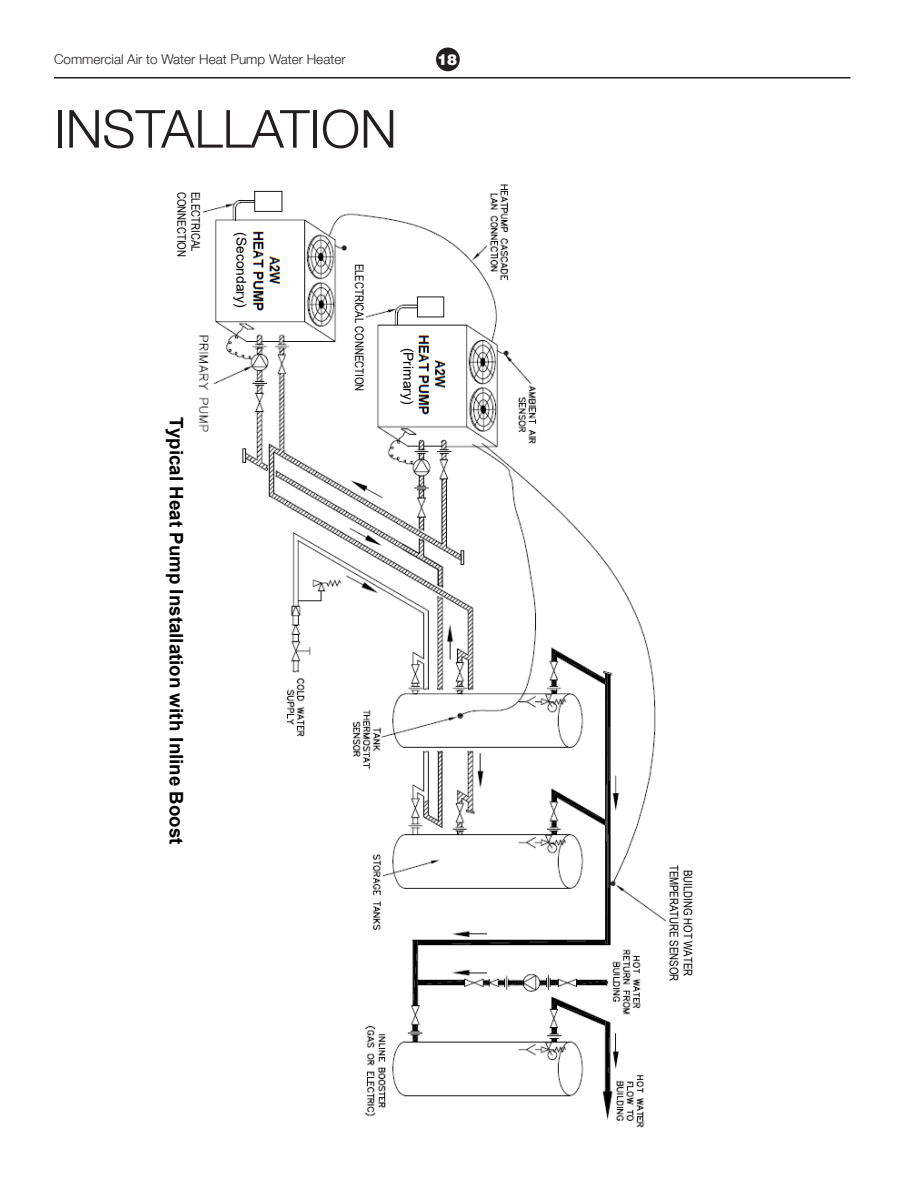
<style>
.page{position:relative;width:918px;height:1188px;background:#fff}
.page>*{position:absolute;margin:0;border:0;box-sizing:border-box;transform-origin:0 0}
.t1{font:300 52.5px "Rheem Sans";color:#231f20}
.t2{font:700 18.6px "Arial";color:#000}
.t3{font:900 15px "Helvetica";color:#fff}
.t4{font:13.8px "Arial";color:#000}
.t5{font:300 13.5px "Rheem Sans";color:#231f20}
.t6{font:11.85px/14.1px "Arial Narrow";color:#000;text-align:center}
</style>
<div class="page">
<hr style="left:54px;top:77px;width:796px;height:2px;background:#231f20">
<div style="left:436px;top:48px;width:24px;height:23px;background:#231f20;border-radius:50%"></div>
<img style="left:198px;top:184px;width:468px;height:944px">
<div style="left:396px;top:342px;width:22px;height:66px;background:#fff"></div>
<div style="left:229px;top:233px;width:22px;height:66px;background:#fff"></div>
<div style="left:351px;top:289px;width:15px;height:95px;background:#fff"></div>
<div style="left:187px;top:180px;width:15px;height:95px;background:#fff"></div>
<p class="t5" style="left:54px;top:51px;width:293px">Commercial Air to Water Heat Pump Water Heater</p>
<p class="t3" style="left:438px;top:50px;width:21px">18</p>
<p class="t1" style="left:54px;top:97px;width:344px">INSTALLATION</p>
<p class="t6" style="left:189px;top:192px;width:67px;rotate:90deg">CONNECTION</p>
<p class="t6" style="left:203px;top:192px;width:61px;rotate:90deg">ELECTRICAL</p>
<p class="t4" style="left:251px;top:232px;width:77px;rotate:90deg">(Secondary)</p>
<p class="t2" style="left:189px;top:417px;width:429px;rotate:90deg">Typical Heat Pump Installation with Inline Boost</p>
<p class="t6" style="left:367px;top:264px;width:129px;rotate:90deg">ELECTRICAL CONNECTION</p>
<p class="t4" style="left:418px;top:348px;width:58px;rotate:90deg">(Primary)</p>
<p class="t6" style="left:696px;top:865px;width:118px;rotate:90deg">BUILDING HOT WATER<br>TEMPERATURE SENSOR</p>
</div>
